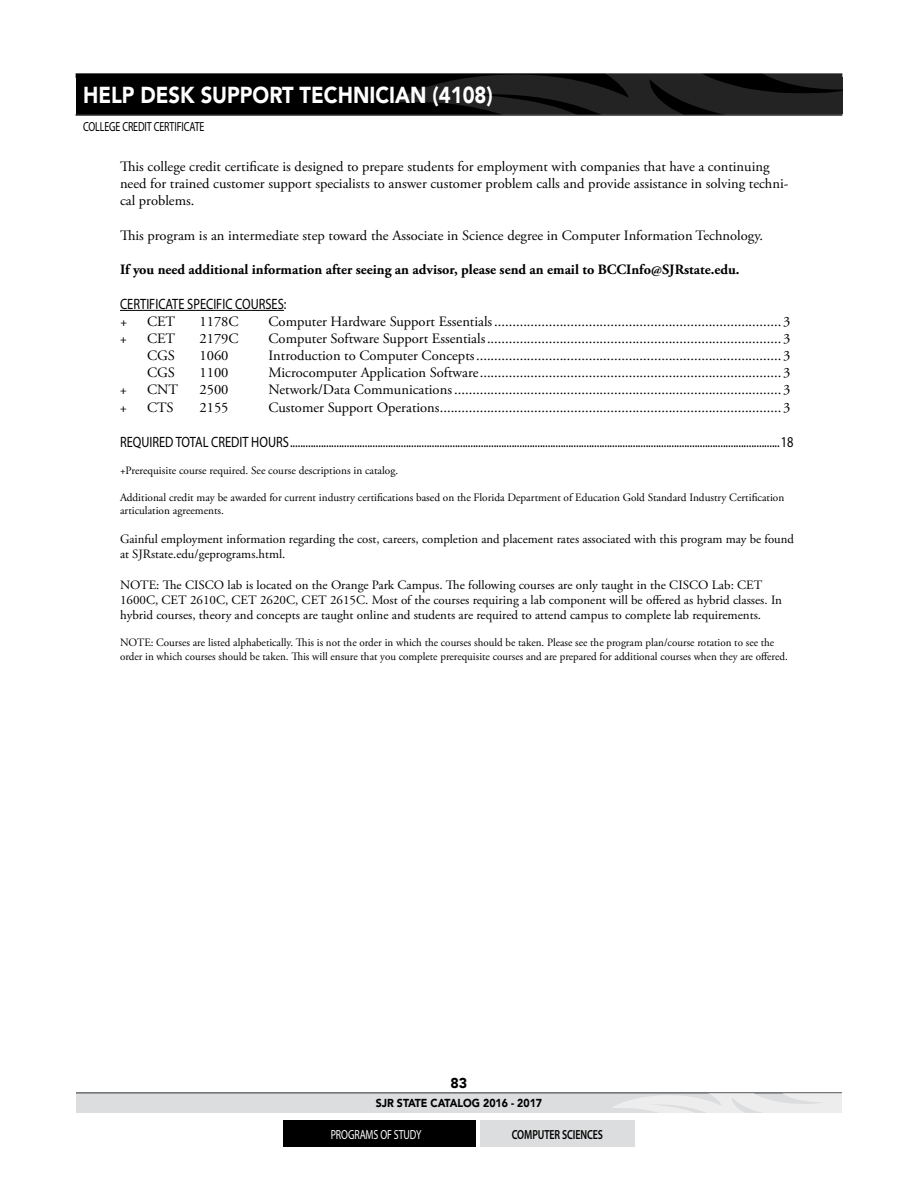
<style>
.page{position:relative;width:918px;height:1188px;background:#fff}
.page>*{position:absolute;margin:0;border:0;box-sizing:border-box;transform-origin:0 0}
.t1{font:900 23.1px "Avenir";color:#fff;scale:.87 1}
.t2{font:15px "Myriad Pro";color:#000;scale:.83 1}
.t3{font:14.25px/17.1px "Adobe Garamond Pro";color:#000}
.t4{font:700 14.25px "Adobe Garamond Pro";color:#000}
.t5{font:900 14.25px "Avenir";color:#000}
.t6{font:13.2px "Myriad Pro";letter-spacing:-.01em;color:#000;scale:.75 1}
.t7{font:600 13.2px "Myriad Pro";letter-spacing:-.01em;color:#000;scale:.75 1}
.t8{font:13.2px "Myriad Pro";letter-spacing:-.01em;color:#fff;scale:.75 1}
.t9{font:12.75px/15.3px "Adobe Garamond Pro";color:#000}
.t10{font:900 11.55px "Avenir";color:#000;scale:.91 1}
.t11{font:11.25px/13.5px "Adobe Garamond Pro";color:#000}
</style>
<div class="page">
<div style="left:76px;top:1092px;width:766px;height:21px;background:#dcddde"></div>
<hr style="left:76px;top:1092px;width:766px;height:2px;background:#6d6e71">
<svg style="left:612px;top:1094px;width:230px;height:19px"></svg>
<div style="left:284px;top:1120px;width:192px;height:28px;background:#000"></div>
<div style="left:480px;top:1120px;width:154px;height:28px;background:#dcddde"></div>
<div style="left:76px;top:77px;width:766px;height:37px;background:#000"></div>
<div style="left:76px;top:73px;width:766px;height:5px;background:#000"></div>
<hr style="left:76px;top:114px;width:766px;height:2px;background:#000">
<hr style="left:120px;top:310px;width:164px;height:1px;background:#000">
<svg style="left:392px;top:73px;width:451px;height:41px"></svg>
<h1 class="t1" style="left:83px;top:75px;width:473px">HELP DESK SUPPORT TECHNICIAN (4108)</h1>
<p class="t6" style="left:83px;top:118px;width:163px">COLLEGE CREDIT CERTIFICATE</p>
<p class="t3" style="left:120px;top:159px;width:670px">This college credit certificate is designed to prepare students for employment with companies that have a continuing need for trained customer support specialists to answer customer problem calls and provide assistance in solving techni&shy;cal problems.</p>
<p class="t3" style="left:120px;top:227px;width:645px">This program is an intermediate step toward the Associate in Science degree in Computer Information Technology.</p>
<p class="t4" style="left:120px;top:261px;width:621px">If you need additional information after seeing an advisor, please send an email to BCCInfo@SJRstate.edu.</p>
<p class="t2" style="left:120px;top:295px;width:202px">CERTIFICATE SPECIFIC COURSES:</p>
<p class="t3" style="left:120px;top:313px;width:9px">+</p>
<p class="t3" style="left:147px;top:313px;width:30px">CET</p>
<p class="t3" style="left:200px;top:313px;width:41px">1178C</p>
<p class="t3" style="left:269px;top:313px;width:523px">Computer Hardware Support Essentials............................................................................... 3</p>
<p class="t3" style="left:120px;top:331px;width:9px">+</p>
<p class="t3" style="left:147px;top:331px;width:30px">CET</p>
<p class="t3" style="left:200px;top:331px;width:41px">2179C</p>
<p class="t3" style="left:269px;top:331px;width:523px">Computer Software Support Essentials................................................................................. 3</p>
<p class="t3" style="left:147px;top:348px;width:30px">CGS</p>
<p class="t3" style="left:200px;top:348px;width:31px">1060</p>
<p class="t3" style="left:269px;top:348px;width:523px">Introduction to Computer Concepts.................................................................................... 3</p>
<p class="t3" style="left:147px;top:365px;width:30px">CGS</p>
<p class="t3" style="left:200px;top:365px;width:31px">1100</p>
<p class="t3" style="left:269px;top:365px;width:523px">Microcomputer Application Software................................................................................... 3</p>
<p class="t3" style="left:120px;top:382px;width:9px">+</p>
<p class="t3" style="left:147px;top:382px;width:33px">CNT</p>
<p class="t3" style="left:200px;top:382px;width:31px">2500</p>
<p class="t3" style="left:269px;top:382px;width:523px">Network/Data Communications .......................................................................................... 3</p>
<p class="t3" style="left:120px;top:399px;width:9px">+</p>
<p class="t3" style="left:147px;top:399px;width:28px">CTS</p>
<p class="t3" style="left:200px;top:399px;width:31px">2155</p>
<p class="t3" style="left:269px;top:399px;width:523px">Customer Support Operations.............................................................................................. 3</p>
<p class="t2" style="left:120px;top:432px;width:813px">REQUIRED TOTAL CREDIT HOURS..............................................................................................................................................................................................18</p>
<p class="t11" style="left:120px;top:464px;width:280px">+Prerequisite course required. See course descriptions in catalog.</p>
<p class="t11" style="left:120px;top:491px;width:666px">Additional credit may be awarded for current industry certifications based on the Florida Department of Education Gold Standard Industry Certification articulation agreements.</p>
<p class="t9" style="left:120px;top:532px;width:675px">Gainful employment information regarding the cost, careers, completion and placement rates associated with this program may be found at SJRstate.edu/geprograms.html.</p>
<p class="t9" style="left:120px;top:578px;width:664px">NOTE: The CISCO lab is located on the Orange Park Campus. The following courses are only taught in the CISCO Lab: CET<br>1600C, CET 2610C, CET 2620C, CET 2615C. Most of the courses requiring a lab component will be offered as hybrid classes. In hybrid courses, theory and concepts are taught online and students are required to attend campus to complete lab requirements.</p>
<p class="t11" style="left:120px;top:636px;width:669px">NOTE: Courses are listed alphabetically. This is not the order in which the courses should be taken. Please see the program plan/course rotation to see the order in which courses should be taken. This will ensure that you complete prerequisite courses and are prepared for additional courses when they are offered.</p>
<p class="t5" style="left:451px;top:1071px;width:18px">83</p>
<p class="t10" style="left:376px;top:1093px;width:184px">SJR STATE CATALOG 2016 - 2017</p>
<p class="t7" style="left:512px;top:1126px;width:123px">COMPUTER SCIENCES</p>
<p class="t8" style="left:331px;top:1126px;width:123px">PROGRAMS OF STUDY</p>
</div>
